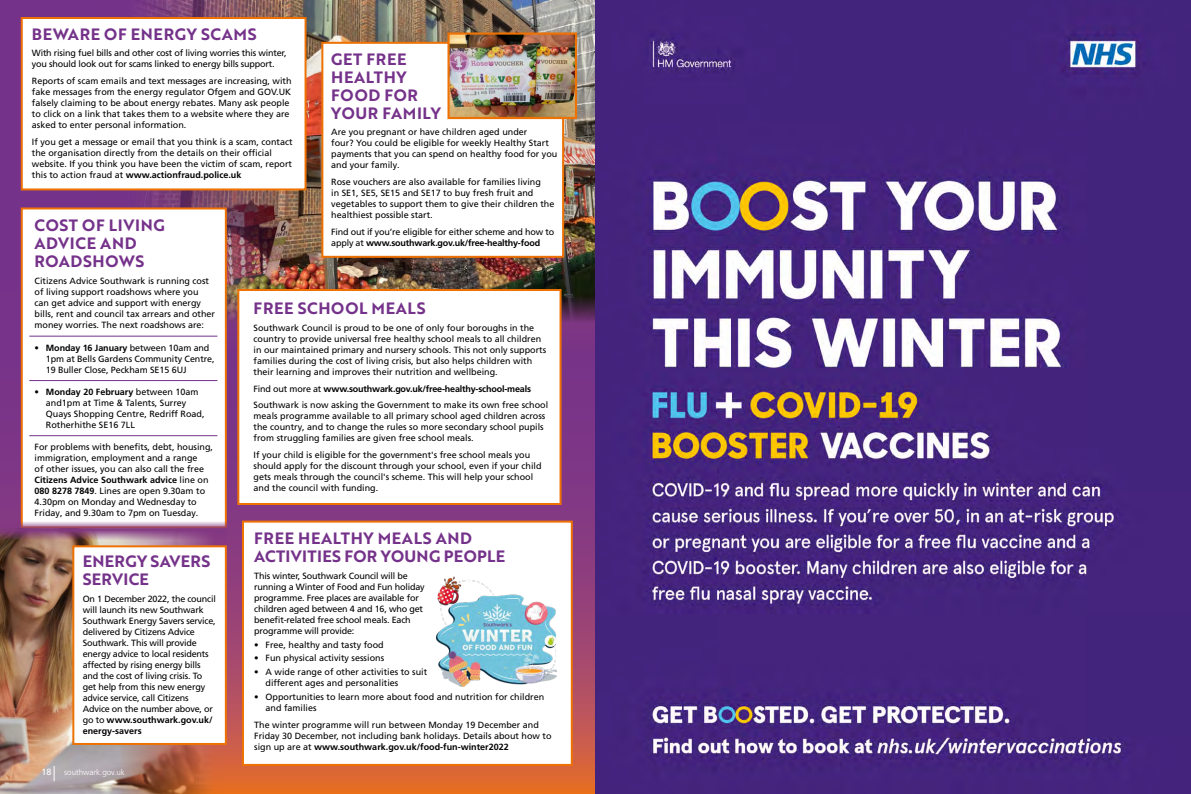
<style>
.page{position:relative;width:1191px;height:794px;background:#fff}
.page>*{position:absolute;margin:0;border:0;box-sizing:border-box;transform-origin:0 0}
.t1{font:16px/18px "Brother 1816 Bold";letter-spacing:.04em;color:#75328a}
.t2{font:16px/18px "Brother 1816 Bold";letter-spacing:.02em;color:#75328a}
.t3{font:9px/11px "Frutiger LT Pro";color:#000}
.t4{font:9px/11px "Frutiger LT Pro";letter-spacing:-.02em;color:#000}
.t5{font:700 9px "Frutiger LT Pro";letter-spacing:-.02em;color:#000}
.t6{font:700 9px "Frutiger LT Pro";color:#000}
.t7{font:9px "Frutiger LT Pro";color:#fff}
.t8{font:300 8px "Frutiger LT Pro";color:#fff}
.s1{font-weight:400}
.s2{font-weight:700}
</style>
<div class="page">
<svg style="left:0;top:0;width:595px;height:794px"></svg>
<img style="left:0;top:545px;width:223px;height:249px">
<img style="left:98px;top:0;width:497px;height:243px">
<div style="left:72px;top:545px;width:155px;height:200px;background:#fff;border:2px solid #ee7203"></div>
<div style="left:21px;top:17px;width:285px;height:173px;background:#fff;border:2px solid #ee7203"></div>
<div style="left:321px;top:42px;width:243px;height:216px;background:#fff;border:2px solid #ee7203"></div>
<div style="left:242px;top:520px;width:331px;height:246px;background:#fff;border:2px solid #ee7203"></div>
<img style="left:227px;top:243px;width:368px;height:132px">
<div style="left:237px;top:289px;width:324px;height:216px;background:#fff;border:2px solid #ee7203"></div>
<div style="left:21px;top:207px;width:206px;height:321px;background:#fff;border:2px solid #ee7203"></div>
<svg style="left:54px;top:766px;width:1px;height:15px"></svg>
<hr style="left:29px;top:380px;width:188px;height:1px;background:#75328a">
<hr style="left:29px;top:336px;width:188px;height:1px;background:#75328a">
<hr style="left:29px;top:435px;width:188px;height:1px;background:#75328a">
<svg style="left:0;top:505px;width:227px;height:40px"></svg>
<img style="left:450px;top:35px;width:124px;height:81px">
<div style="left:447px;top:32px;width:130px;height:87px;border:2px solid #ee7203"></div>
<img style="left:595px;top:0;width:596px;height:794px">
<img style="left:436px;top:576px;width:120px;height:111px">
<p class="t1" style="left:32px;top:24px;width:226px">BEWARE OF ENERGY SCAMS</p>
<p class="t4" style="left:32px;top:48px;width:256px">With rising fuel bills and other cost of living worries this winter, you should look out for scams linked to energy bills support.</p>
<p class="t1" style="left:331px;top:49px;width:77px">GET FREE</p>
<p class="t3" style="left:32px;top:75px;width:261px">Reports of scam emails and text messages are increasing, with</p>
<p class="t1" style="left:331px;top:67px;width:77px">HEALTHY</p>
<p class="t3" style="left:32px;top:86px;width:261px">fake messages from the energy regulator Ofgem and GOV.UK</p>
<p class="t1" style="left:331px;top:85px;width:88px">FOOD FOR</p>
<p class="t3" style="left:32px;top:97px;width:259px">falsely claiming to be about energy rebates. Many ask people to click on a link that takes them to a website where they are</p>
<p class="t1" style="left:331px;top:103px;width:111px">YOUR FAMILY</p>
<p class="t3" style="left:32px;top:119px;width:156px">asked to enter personal information.</p>
<p class="t3" style="left:331px;top:127px;width:198px">Are you pregnant or have children aged under</p>
<p class="t3" style="left:32px;top:136px;width:262px">If you get a message or email that you think is a scam, contact</p>
<p class="t3" style="left:331px;top:138px;width:219px">four? You could be eligible for weekly Healthy Start</p>
<p class="t3" style="left:32px;top:147px;width:241px">the organisation directly from the details on their offcial</p>
<p class="t3" style="left:331px;top:149px;width:228px">payments that you can spend on healthy food for you</p>
<p class="t3" style="left:32px;top:158px;width:262px">website. If you think you have been the victim of scam, report</p>
<p class="t3" style="left:331px;top:160px;width:70px">and your family.</p>
<p class="t6" style="left:32px;top:169px;width:211px"><span class="s1">this to action fraud at</span> www.actionfraud.police.uk</p>
<p class="t3" style="left:331px;top:176px;width:225px">Rose vouchers are also available for families living<br>in SE1, SE5, SE15 and SE17 to buy fresh fruit and vegetables to support them to give their children the healthiest possible start.</p>
<p class="t4" style="left:331px;top:226px;width:224px">Find out if you’re eligible for either scheme and how to apply at <span class="s2">www.southwark.gov.uk/free-healthy-food</span></p>
<p class="t1" style="left:34px;top:216px;width:132px">COST OF LIVING<br>ADVICE AND<br>ROADSHOWS</p>
<p class="t3" style="left:34px;top:275px;width:176px">Citizens Advice Southwark is running cost</p>
<p class="t3" style="left:34px;top:286px;width:166px">of living support roadshows where you</p>
<p class="t3" style="left:34px;top:297px;width:168px">can get advice and support with energy</p>
<p class="t3" style="left:34px;top:308px;width:182px">bills, rent and council tax arrears and other</p>
<p class="t3" style="left:34px;top:319px;width:171px">money worries. The next roadshows are:</p>
<p class="t3" style="left:46px;top:342px;width:170px;text-indent:-11px"><span class="s2">• Monday 16 January</span> between 10am and<br>1pm at Bells Gardens Community Centre,<br>19 Buller Close, Peckham SE15 6UJ</p>
<p class="t3" style="left:46px;top:386px;width:160px;text-indent:-11px"><span class="s2">• Monday 20 February</span> between 10am and1pm at Time &amp; Talents, Surrey<br>Quays Shopping Centre, Redriff Road,<br>Rotherhithe SE16 7LL</p>
<p class="t3" style="left:34px;top:441px;width:180px">For problems with benefts, debt, housing, immigration, employment and a range<br>of other issues, you can also call the free <span class="s2">Citizens Advice Southwark advice</span> line on <span class="s2">080 8278 7849</span>. Lines are open 9.30am to 4.30pm on Monday and Wednesday to</p>
<p class="t1" style="left:254px;top:299px;width:173px">FREE SCHOOL MEALS</p>
<p class="t3" style="left:254px;top:322px;width:294px">Southwark Council is proud to be one of only four boroughs in the country to provide universal free healthy school meals to all children in our maintained primary and nursery schools. This not only supports families during the cost of living crisis, but also helps children with their learning and improves their nutrition and wellbeing.</p>
<p class="t5" style="left:254px;top:383px;width:279px"><span class="s1">Find out more at</span> www.southwark.gov.uk/free-healthy-school-meals</p>
<p class="t3" style="left:254px;top:400px;width:296px">Southwark is now asking the Government to make its own free school meals programme available to all primary school aged children across the country, and to change the rules so more secondary school pupils from struggling families are given free school meals.</p>
<p class="t3" style="left:254px;top:449px;width:289px">If your child is eligible for the government's free school meals you should apply for the discount through your school, even if your child gets meals through the council's scheme. This will help your school and the council with funding.</p>
<p class="t2" style="left:254px;top:529px;width:252px">FREE HEALTHY MEALS AND<br>ACTIVITIES FOR YOUNG PEOPLE</p>
<p class="t4" style="left:254px;top:570px;width:172px">This winter, Southwark Council will be running a Winter of Food and Fun holiday programme. Free places are available for children aged between 4 and 16, who get beneft-related free school meals. Each programme will provide:</p>
<p class="t3" style="left:254px;top:639px;width:131px">• Free, healthy and tasty food</p>
<p class="t3" style="left:254px;top:653px;width:131px">• Fun physical activity sessions</p>
<p class="t3" style="left:266px;top:666px;width:163px;text-indent:-11px">• A wide range of other activities to suit different ages and personalities</p>
<p class="t3" style="left:266px;top:691px;width:280px;text-indent:-11px">• Opportunities to learn more about food and nutrition for children and families</p>
<p class="t3" style="left:254px;top:719px;width:299px">The winter programme will run between Monday 19 December and<br>Friday 30 December, not including bank holidays. Details about how to sign up are at <span class="s2">www.southwark.gov.uk/food-fun-winter2022</span></p>
<p class="t3" style="left:34px;top:507px;width:165px">Friday, and 9.30am to 7pm on Tuesday.</p>
<p class="t2" style="left:83px;top:551px;width:129px">ENERGY SAVERS<br>SERVICE</p>
<p class="t4" style="left:83px;top:593px;width:135px">On 1 December 2022, the council will launch its new Southwark<br>Southwark Energy Savers service, delivered by Citizens Advice<br>Southwark. This will provide energy advice to local residents affected by rising energy bills and the cost of living crisis. To get help from this new energy advice service, call Citizens<br>Advice on the number above, or go to <span class="s2">www.southwark.gov.uk/ energy-savers</span></p>
<p class="t7" style="left:42px;top:767px;width:12px">18</p>
<p class="t8" style="left:64px;top:768px;width:62px">southwark.gov.uk</p>
</div>
